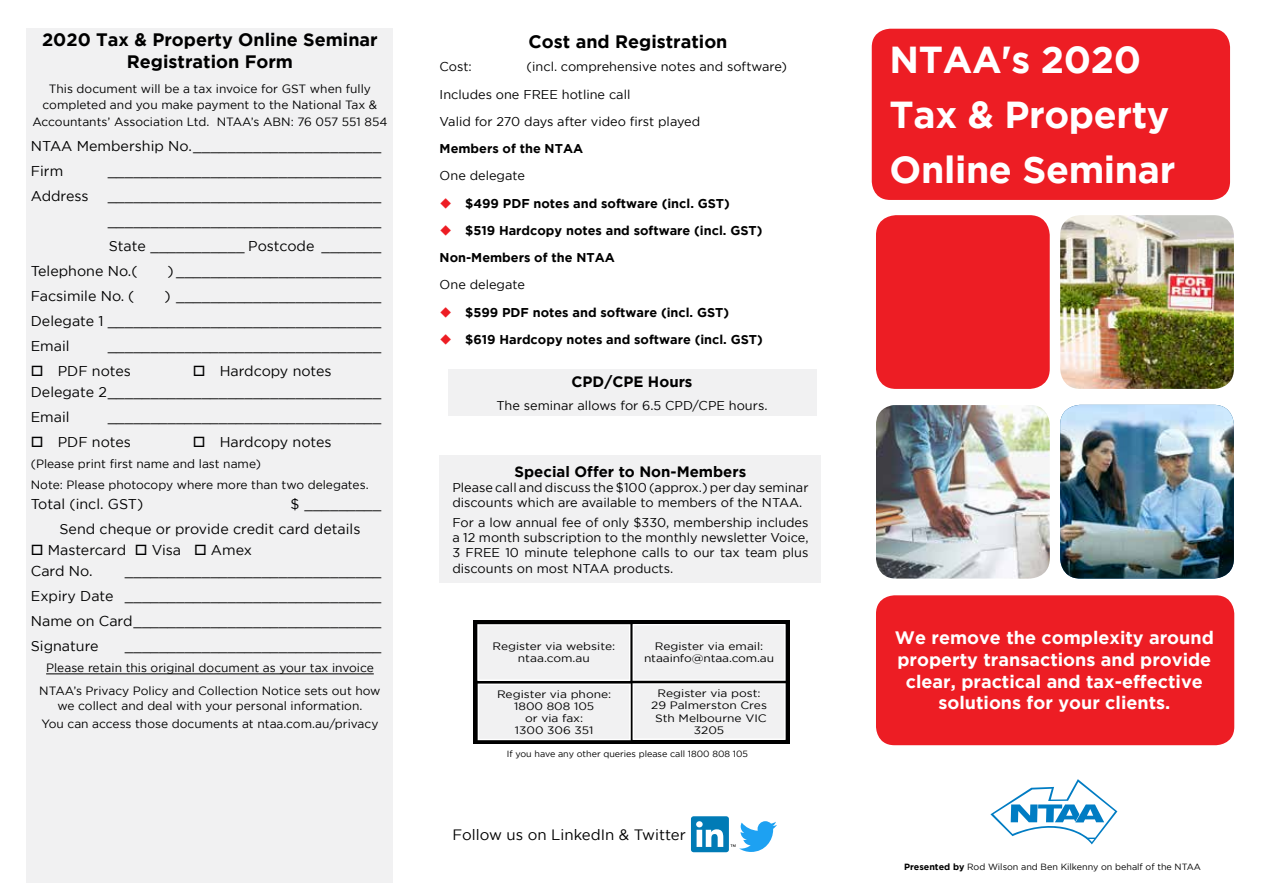
<style>
.page{position:relative;width:1263px;height:893px;background:#fff}
.page>*{position:absolute;margin:0;border:0;box-sizing:border-box;transform-origin:0 0}
.t1{font:700 37.5px/54.9px "Gotham";letter-spacing:-.01em;color:#fff}
.t2{font:700 18px/21.6px "Gotham";color:#fff;text-align:center}
.t3{font:700 18px/21.6px "Gotham";color:#000;text-align:center}
.t4{font:700 15px "Gotham";color:#000}
.t5{font:15px "Gotham";color:#000}
.t6{font:14.25px/25px "Gotham";color:#000}
.t7{font:12.75px/15.3px "Gotham";color:#000}
.t8{font:700 12.75px/27.3px "Gotham";color:#000}
.t9{font:12px/16.5px "Gotham";color:#000;text-align:center}
.t10{font:10.8px/12.1px "Gotham";color:#000;text-align:center;scale:1.12 1}
.t11{font:9px "Gotham";color:#000}
.s1{color:#ed1d24}
.s2{font-weight:700}
</style>
<div class="page">
<div style="left:27px;top:29px;width:366px;height:854px;background:#f1f1f2"></div>
<hr style="left:46px;top:674px;width:328px;height:1px;background:#000">
<img style="left:1060px;top:215px;width:174px;height:174px">
<div style="left:872px;top:29px;width:358px;height:171px;background:#ed1d24;border-radius:18px"></div>
<div style="left:876px;top:215px;width:174px;height:174px;background:#ed1d24;border-radius:20px"></div>
<div style="left:876px;top:595px;width:358px;height:150px;background:#ed1d24;border-radius:18px"></div>
<img style="left:1060px;top:405px;width:174px;height:174px">
<img style="left:876px;top:405px;width:174px;height:174px">
<svg style="left:990px;top:779px;width:127px;height:65px"></svg>
<div style="left:448px;top:370px;width:368px;height:46px;background:#f1f1f2"></div>
<div style="left:473px;top:621px;width:317px;height:123px;background:#000"></div>
<div style="left:633px;top:625px;width:152px;height:55px;background:#f1f1f2"></div>
<div style="left:633px;top:624px;width:153px;height:57px;border:1px solid #fff"></div>
<div style="left:478px;top:684px;width:152px;height:55px;background:#f1f1f2"></div>
<div style="left:478px;top:683px;width:153px;height:57px;border:1px solid #fff"></div>
<div style="left:633px;top:684px;width:152px;height:55px;background:#f1f1f2"></div>
<div style="left:633px;top:683px;width:153px;height:57px;border:1px solid #fff"></div>
<div style="left:478px;top:625px;width:152px;height:55px;background:#f1f1f2"></div>
<div style="left:477px;top:624px;width:153px;height:57px;border:1px solid #fff"></div>
<div style="left:691px;top:816px;width:38px;height:36px;background:#007bb6;border-radius:3px"></div>
<svg style="left:696px;top:821px;width:27px;height:26px"></svg>
<svg style="left:730px;top:821px;width:47px;height:31px"></svg>
<div style="left:440px;top:455px;width:381px;height:128px;background:#f1f1f2"></div>
<p class="t3" style="left:42px;top:28px;width:337px">2020 Tax &amp; Property Online Seminar<br>Registration Form</p>
<p class="t9" style="left:32px;top:80px;width:357px">This document will be a tax invoice for GST when fully completed and you make payment to the National Tax &amp;<br>Accountants’ Association Ltd. NTAA’s ABN: 76 057 551 854</p>
<p class="t6" style="left:31px;top:133px;width:352px">NTAA Membership No.______________________<br>Firm</p>
<p class="t6" style="left:108px;top:158px;width:275px">________________________________</p>
<p class="t6" style="left:31px;top:183px;width:59px">Address</p>
<p class="t6" style="left:108px;top:183px;width:275px">________________________________</p>
<p class="t6" style="left:108px;top:208px;width:275px">________________________________</p>
<p class="t6" style="left:109px;top:234px;width:274px">State ___________ Postcode _______</p>
<p class="t6" style="left:31px;top:259px;width:108px">Telephone No.(</p>
<p class="t6" style="left:168px;top:259px;width:215px">) ________________________</p>
<p class="t6" style="left:31px;top:284px;width:105px">Facsimile No. (</p>
<p class="t6" style="left:31px;top:284px;width:352px;text-align:justify;text-indent:134px">) ________________________ Delegate 1 ________________________________ Email</p>
<p class="t6" style="left:108px;top:334px;width:275px">________________________________</p>
<p class="t6" style="left:31px;top:359px;width:102px">□ PDF notes</p>
<p class="t6" style="left:31px;top:361px;width:352px;line-height:20.7px;text-indent:162px">□ Hardcopy notes<br>Delegate 2________________________________</p>
<p class="t6" style="left:31px;top:404px;width:40px">Email</p>
<p class="t6" style="left:108px;top:404px;width:275px">________________________________</p>
<p class="t6" style="left:31px;top:429px;width:102px">□ PDF notes</p>
<p class="t6" style="left:193px;top:429px;width:140px">□ Hardcopy notes</p>
<p class="t9" style="left:31px;top:453px;width:339px;line-height:20.7px;text-align:left">(Please print first name and last name)<br>Note: Please photocopy where more than two delegates.</p>
<p class="t6" style="left:31px;top:492px;width:114px">Total (incl. GST)</p>
<p class="t6" style="left:59px;top:492px;width:323px;text-indent:231px">$ _________<br>Send cheque or provide credit card details</p>
<p class="t6" style="left:31px;top:540px;width:223px;line-height:20.7px">□ Mastercard □ Visa □ Amex<br>Card No.</p>
<p class="t6" style="left:31px;top:558px;width:352px;text-align:justify;text-indent:94px">______________________________ Expiry Date ______________________________ Name on Card_____________________________ Signature</p>
<p class="t6" style="left:125px;top:633px;width:258px">______________________________</p>
<p class="t9" style="left:39px;top:656px;width:343px;line-height:23px">Please retain this original document as your tax invoice<br>NTAA’s Privacy Policy and Collection Notice sets out how</p>
<p class="t9" style="left:41px;top:696px;width:338px;line-height:18.6px">we collect and deal with your personal information.<br>You can access those documents at ntaa.com.au/privacy</p>
<p class="t3" style="left:528px;top:31px;width:200px">Cost and Registration</p>
<p class="t7" style="left:440px;top:53px;width:349px;line-height:27.3px;text-indent:87px">(incl. comprehensive notes and software)<br>Includes one FREE hotline call<br>Valid for 270 days after video first played</p>
<p class="t8" style="left:440px;top:135px;width:145px">Members of the NTAA</p>
<p class="t7" style="left:440px;top:168px;width:87px">One delegate</p>
<p class="t8" style="left:440px;top:189px;width:292px"><span class="s1">◆</span> $499 PDF notes and software (incl. GST)</p>
<p class="t8" style="left:440px;top:216px;width:324px"><span class="s1">◆</span> $519 Hardcopy notes and software (incl. GST)<br>Non-Members of the NTAA</p>
<p class="t7" style="left:440px;top:277px;width:87px">One delegate</p>
<p class="t8" style="left:440px;top:298px;width:291px"><span class="s1">◆</span> $599 PDF notes and software (incl. GST)</p>
<p class="t8" style="left:440px;top:325px;width:325px"><span class="s1">◆</span> $619 Hardcopy notes and software (incl. GST)</p>
<p class="t7" style="left:440px;top:59px;width:34px">Cost:</p>
<p class="t4" style="left:571px;top:373px;width:122px">CPD/CPE Hours</p>
<p class="t7" style="left:497px;top:398px;width:272px">The seminar allows for 6.5 CPD/CPE hours.</p>
<p class="t4" style="left:515px;top:463px;width:233px">Special Offer to Non-Members</p>
<p class="t7" style="left:452px;top:480px;width:358px">Please call and discuss the $100 (approx.) per day seminar discounts which are available to members of the NTAA.</p>
<p class="t7" style="left:452px;top:514px;width:358px;text-align:justify">For a low annual fee of only $330, membership includes a 12 month subscription to the monthly newsletter Voice, 3 FREE 10 minute telephone calls to our tax team plus discounts on most NTAA products.</p>
<p class="t10" style="left:492px;top:640px;width:111px">Register via website: ntaa.com.au</p>
<p class="t10" style="left:644px;top:640px;width:118px">Register via email: ntaainfo@ntaa.com.au</p>
<p class="t10" style="left:497px;top:688px;width:104px">Register via phone:<br>1800 808 105<br>or via fax:<br>1300 306 351</p>
<p class="t10" style="left:651px;top:687px;width:105px">Register via post:<br>29 Palmerston Cres<br>Sth Melbourne VIC<br>3205</p>
<p class="t11" style="left:507px;top:749px;width:243px">If you have any other queries please call 1800 808 105</p>
<p class="t5" style="left:453px;top:827px;width:235px">Follow us on LinkedIn &amp; Twitter</p>
<h1 class="t1" style="left:889px;top:32px;width:287px">NTAA's 2020<br>Tax &amp; Property<br>Online Seminar</h1>
<p class="t2" style="left:895px;top:627px;width:320px">We remove the complexity around property transactions and provide clear, practical and tax-effective solutions for your clients.</p>
<p class="t11" style="left:904px;top:862px;width:298px"><span class="s2">Presented by</span> Rod Wilson and Ben Kilkenny on behalf of the NTAA</p>
</div>
